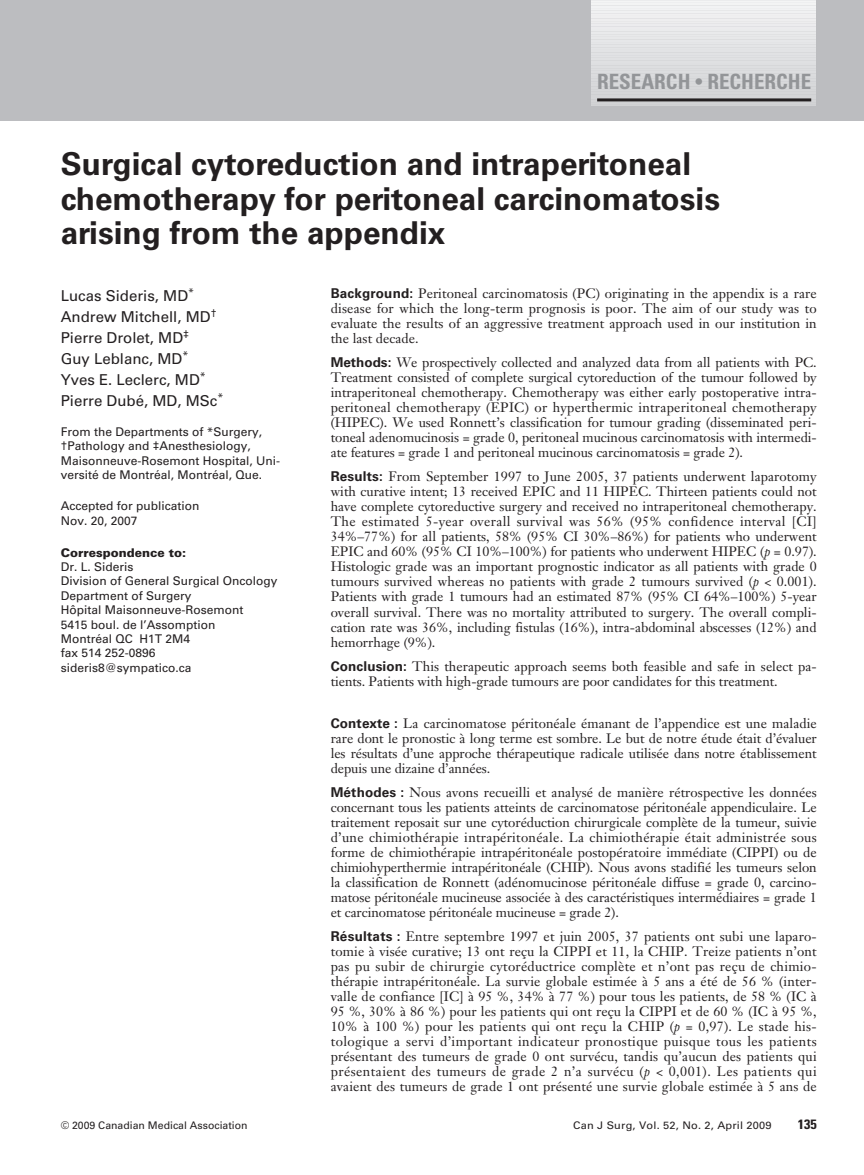
<style>
.page{position:relative;width:864px;height:1175px;background:#fff}
.page>*{position:absolute;margin:0;border:0;box-sizing:border-box;transform-origin:0 0}
.t1{font:700 31.5px/34.5px "Univers";color:#231f20}
.t2{font:700 condensed 21px "Univers";color:#939598}
.t3{font:15px/21px "Univers";color:#231f20}
.t4{font:13.5px/15px "Janson Text";letter-spacing:-.005em;color:#231f20;text-align:justify}
.t5{font:700 condensed 13.5px "Univers";color:#231f20;scale:1.05 1}
.t6{font:12px/14.4px "Univers";color:#231f20}
.t7{font:900 12px "Univers";color:#231f20}
.t8{font:10.5px "Univers";color:#231f20}
.t9{font:10.5px "Univers";color:#231f20;scale:1.05 1}
.s1{font-size:18px}
.s2{font-family:"Univers";font-weight:700}
.s3{font-style:italic}
</style>
<div class="page">
<div style="left:0;top:0;width:864px;height:120px;background:#bcbdc0"></div>
<hr style="left:592px;top:104px;width:224px;height:2px;background:#d1d2d4">
<hr style="left:592px;top:102px;width:224px;height:3px;background:#d2d3d5">
<svg style="left:592px;top:100px;width:224px;height:2px"></svg>
<hr style="left:592px;top:97px;width:224px;height:3px;background:#d4d5d7">
<hr style="left:592px;top:94px;width:224px;height:3px;background:#d4d5d7">
<hr style="left:592px;top:91px;width:224px;height:4px;background:#d5d6d8">
<hr style="left:592px;top:89px;width:224px;height:3px;background:#d6d7d9">
<hr style="left:592px;top:86px;width:224px;height:4px;background:#d7d8da">
<hr style="left:592px;top:83px;width:224px;height:4px;background:#d8d9db">
<hr style="left:592px;top:81px;width:224px;height:3px;background:#d8d9db">
<hr style="left:592px;top:78px;width:224px;height:4px;background:#d9dadc">
<hr style="left:592px;top:76px;width:224px;height:3px;background:#dadbdd">
<hr style="left:592px;top:73px;width:224px;height:3px;background:#dbdcde">
<hr style="left:592px;top:70px;width:224px;height:4px;background:#dcdddf">
<hr style="left:592px;top:68px;width:224px;height:3px;background:#dcdddf">
<hr style="left:592px;top:65px;width:224px;height:4px;background:#dddee0">
<hr style="left:592px;top:63px;width:224px;height:3px;background:#dedfe1">
<hr style="left:592px;top:60px;width:224px;height:3px;background:#dfe0e2">
<hr style="left:592px;top:57px;width:224px;height:4px;background:#e0e1e3">
<hr style="left:592px;top:55px;width:224px;height:3px;background:#e1e2e4">
<hr style="left:592px;top:52px;width:224px;height:4px;background:#e1e2e4">
<hr style="left:592px;top:49px;width:224px;height:4px;background:#e2e3e5">
<hr style="left:592px;top:47px;width:224px;height:3px;background:#e3e4e6">
<hr style="left:592px;top:44px;width:224px;height:4px;background:#e4e5e7">
<hr style="left:592px;top:42px;width:224px;height:3px;background:#e5e6e8">
<hr style="left:592px;top:39px;width:224px;height:3px;background:#e6e7e9">
<hr style="left:592px;top:36px;width:224px;height:4px;background:#e7e8e9">
<hr style="left:592px;top:34px;width:224px;height:3px;background:#e8e9ea">
<hr style="left:592px;top:31px;width:224px;height:4px;background:#e9eaeb">
<hr style="left:592px;top:29px;width:224px;height:3px;background:#eaebec">
<hr style="left:592px;top:26px;width:224px;height:3px;background:#ebebed">
<hr style="left:592px;top:23px;width:224px;height:4px;background:#ececee">
<hr style="left:592px;top:21px;width:224px;height:3px;background:#ededee">
<hr style="left:592px;top:18px;width:224px;height:4px;background:#eeeeef">
<hr style="left:592px;top:15px;width:224px;height:4px;background:#efeff0">
<hr style="left:592px;top:13px;width:224px;height:3px;background:#f0f0f1">
<hr style="left:592px;top:10px;width:224px;height:4px;background:#f0f1f2">
<hr style="left:592px;top:8px;width:224px;height:3px;background:#f1f2f3">
<hr style="left:592px;top:5px;width:224px;height:4px;background:#f2f3f4">
<svg style="left:592px;top:3px;width:224px;height:3px"></svg>
<hr style="left:592px;top:0;width:224px;height:3px;background:#f4f5f5">
<hr style="left:597px;top:98px;width:214px;height:3px;background:#231f20">
<h2 class="t2" style="left:597px;top:74px;width:216px">RESEARCH <span class="s1">•</span> RECHERCHE</h2>
<h1 class="t1" style="left:61px;top:149px;width:661px">Surgical cytoreduction and intraperitoneal chemotherapy for peritoneal carcinomatosis arising from the appendix</h1>
<p class="t3" style="left:61px;top:287px;width:164px">Lucas Sideris, MD<sup>*<br></sup>Andrew Mitchell, MD<sup>†<br></sup>Pierre Drolet, MD<sup>‡<br></sup>Guy Leblanc, MD<sup>*<br></sup>Yves E. Leclerc, MD<sup>*<br></sup>Pierre Dubé, MD, MSc<sup>*</sup></p>
<p class="t6" style="left:61px;top:425px;width:221px">From the Departments of *Surgery, †Pathology and ‡Anesthesiology, Maisonneuve-Rosemont Hospital, Uni&shy;versité de Montréal, Montréal, Que.</p>
<p class="t4" style="left:331px;top:287px;width:487px"><span class="s2">Background:</span> Peritoneal carcinomatosis (PC) originating in the appendix is a rare disease for which the long-term prognosis is poor. The aim of our study was to evaluate the results of an aggressive treatment approach used in our institution in the last decade.</p>
<p class="t4" style="left:331px;top:356px;width:488px"><span class="s2">Methods:</span> We prospectively collected and analyzed data from all patients with PC.<br>Treatment consisted of complete surgical cytoreduction of the tumour followed by intraperitoneal chemotherapy. Chemotherapy was either early postoperative intra&shy;peritoneal chemotherapy (EPIC) or hyperthermic intraperitoneal chemotherapy (HIPEC). We used Ronnett’s classification for tumour grading (disseminated peri&shy;toneal adenomucinosis = grade 0, peritoneal mucinous carcinomatosis with intermedi&shy;ate features = grade 1 and peritoneal mucinous carcinomatosis = grade 2).</p>
<p class="t4" style="left:331px;top:470px;width:488px"><span class="s2">Results:</span> From September 1997 to June 2005, 37 patients underwent laparotomy with curative intent; 13 received EPIC and 11 HIPEC. Thirteen patients could not have complete cytoreductive surgery and received no intraperitoneal chemotherapy.<br>The estimated 5-year overall survival was 56% (95% confidence interval [CI] 34%–77%) for all patients, 58% (95% CI 30%–86%) for patients who underwent EPIC and 60% (95% CI 10%–100%) for patients who underwent HIPEC (<span class="s3">p</span> = 0.97).<br>Histologic grade was an important prognostic indicator as all patients with grade 0 tumours survived whereas no patients with grade 2 tumours survived (<span class="s3">p</span> &lt; 0.001).<br>Patients with grade 1 tumours had an estimated 87% (95% CI 64%–100%) 5-year overall survival. There was no mortality attributed to surgery. The overall compli&shy;cation rate was 36%, including fistulas (16%), intra-abdominal abscesses (12%) and hemorrhage (9%).</p>
<p class="t4" style="left:331px;top:659px;width:487px"><span class="s2">Conclusion:</span> This therapeutic approach seems both feasible and safe in select pa&shy;tients. Patients with high-grade tumours are poor candidates for this treatment.</p>
<p class="t4" style="left:331px;top:716px;width:488px"><span class="s2">Contexte :</span> La carcinomatose péritonéale émanant de l’appendice est une maladie rare dont le pronostic à long terme est sombre. Le but de notre étude était d’évaluer les résultats d’une approche thérapeutique radicale utilisée dans notre établissement depuis une dizaine d’années.</p>
<p class="t4" style="left:331px;top:785px;width:488px"><span class="s2">Méthodes :</span> Nous avons recueilli et analysé de manière rétrospective les données concernant tous les patients atteints de carcinomatose péritonéale appendiculaire. Le traitement reposait sur une cytoréduction chirurgicale complète de la tumeur, suivie d’une chimiothérapie intrapéritonéale. La chimiothérapie était administrée sous forme de chimiothérapie intrapéritonéale postopératoire immédiate (CIPPI) ou de chimiohyperthermie intrapéritonéale (CHIP). Nous avons stadifié les tumeurs selon la classification de Ronnett (adénomucinose péritonéale diffuse = grade 0, carcino&shy;matose péritonéale mucineuse associée à des caractéristiques intermédiaires = grade 1 et carcinomatose péritonéale mucineuse = grade 2).</p>
<p class="t4" style="left:331px;top:929px;width:488px"><span class="s2">Résultats :</span> Entre septembre 1997 et juin 2005, 37 patients ont subi une laparo&shy;tomie à visée curative; 13 ont reçu la CIPPI et 11, la CHIP. Treize patients n’ont pas pu subir de chirurgie cytoréductrice complète et n’ont pas reçu de chimio&shy;thérapie intrapéritonéale. La survie globale estimée à 5 ans a été de 56 % (inter&shy;valle de confiance [IC] à 95 %, 34% à 77 %) pour tous les patients, de 58 % (IC à 95 %, 30% à 86 %) pour les patients qui ont reçu la CIPPI et de 60 % (IC à 95 %, 10% à 100 %) pour les patients qui ont reçu la CHIP (<span class="s3">p</span> = 0,97). Le stade his&shy;tologique a servi d’important indicateur pronostique puisque tous les patients présentant des tumeurs de grade 0 ont survécu, tandis qu’aucun des patients qui présentaient des tumeurs de grade 2 n’a survécu (<span class="s3">p</span> &lt; 0,001). Les patients qui avaient des tumeurs de grade 1 ont présenté une survie globale estimée à 5 ans de</p>
<p class="t6" style="left:61px;top:500px;width:140px">Accepted for publication<br>Nov. 20, 2007</p>
<p class="t7" style="left:61px;top:548px;width:127px">Correspondence to:</p>
<p class="t6" style="left:61px;top:560px;width:218px">Dr. L. Sideris<br>Division of General Surgical Oncology<br>Department of Surgery<br>Hôpital Maisonneuve-Rosemont<br>5415 boul. de l’Assomption<br>Montréal QC H1T 2M4<br>fax 514 252-0896 sideris8@sympatico.ca</p>
<p class="t8" style="left:61px;top:1121px;width:188px">© 2009 Canadian Medical Association</p>
<p class="t9" style="left:573px;top:1121px;width:191px">Can J Surg, Vol. 52, No. 2, April 2009</p>
<p class="t5" style="left:798px;top:1119px;width:20px">135</p>
</div>
